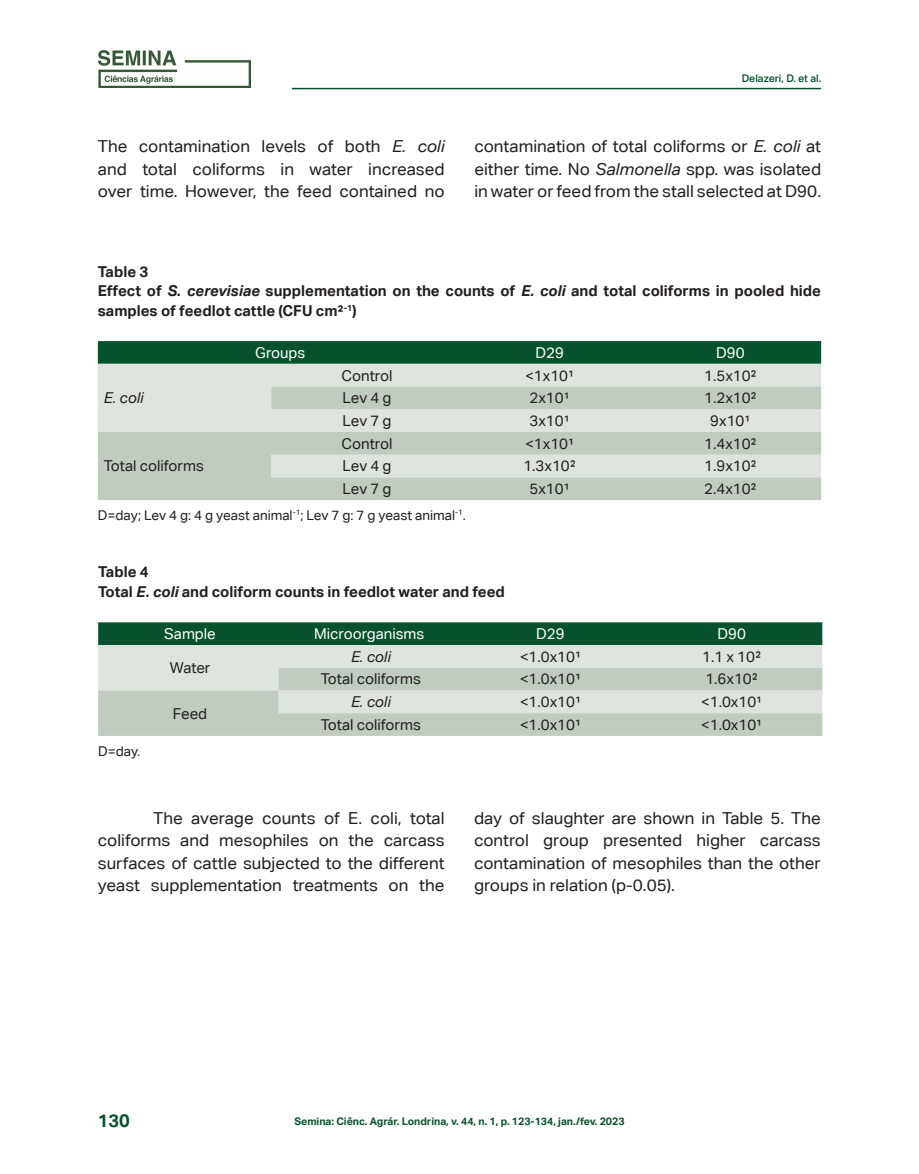
<style>
.page{position:relative;width:919px;height:1174px;background:#fff}
.page>*{position:absolute;margin:0;border:0;box-sizing:border-box;transform-origin:0 0}
.t1{font:700 18px "Aktiv Grotesk Corp";color:#06522e}
.corpo_do_texto{font:16.5px/22.5px "Aktiv Grotesk Corp";color:#231f20;text-align:justify}
.texto_tabela{font:15px "Aktiv Grotesk Corp";color:#231f20}
.título_Tabela{font:700 15px/19.5px "Aktiv Grotesk Corp";color:#231f20}
.texto_tabela-2{font:15px "Aktiv Grotesk Corp";color:#fff}
.texto_tabela-3{font:italic 15px "Aktiv Grotesk Corp";color:#231f20}
.legenda_de_tabela{font:13.5px "Aktiv Grotesk Corp";color:#231f20}
.t2{font:700 10.5px "Aktiv Grotesk Corp";color:#06522e}
.t3{font:500 10.5px "Aktiv Grotesk Corp";color:#06522e}
.s1{font-style:italic}
</style>
<div class="page">
<hr style="left:292px;top:88px;width:529px;height:1px;background:#06522e">
<img style="left:98px;top:50px;width:153px;height:38px">
<svg style="left:98px;top:341px;width:723px;height:23px;background:#0a5431"></svg>
<div style="left:98px;top:364px;width:723px;height:22px;background:#dee3dd"></div>
<svg style="left:98px;top:386px;width:723px;height:114px;background:#cdd4cc"></svg>
<div style="left:98px;top:622px;width:724px;height:23px;background:#06522e"></div>
<div style="left:98px;top:645px;width:724px;height:22px;background:#dee3dd"></div>
<svg style="left:98px;top:667px;width:724px;height:69px;background:#cbd3ca"></svg>
<p class="t3" style="left:741px;top:72px;width:81px">Delazeri, D. et al.</p>
<p class="corpo_do_texto" style="left:98px;top:135px;width:348px">The contamination levels of both <span class="s1">E. coli </span>and total coliforms in water increased over time. However, the feed contained no</p>
<p class="corpo_do_texto" style="left:474px;top:135px;width:348px">contamination of total coliforms or <span class="s1">E. coli</span> at either time. No <span class="s1">Salmonella</span> spp. was isolated in water or feed from the stall selected at D90.</p>
<p class="título_Tabela" style="left:98px;top:261px;width:52px">Table 3</p>
<p class="título_Tabela" style="left:98px;top:281px;width:724px">Effect of <span class="s1">S. cerevisiae</span> supplementation on the counts of <span class="s1">E. coli</span> and total coliforms in pooled hide samples of feedlot cattle (CFU cm²<sup>-1</sup>)</p>
<p class="texto_tabela-2" style="left:255px;top:344px;width:52px">Groups</p>
<p class="texto_tabela-2" style="left:535px;top:344px;width:30px">D29</p>
<p class="texto_tabela-2" style="left:716px;top:344px;width:30px">D90</p>
<p class="texto_tabela-3" style="left:104px;top:389px;width:41px">E. coli</p>
<p class="texto_tabela" style="left:341px;top:366px;width:52px">Control</p>
<p class="texto_tabela" style="left:525px;top:366px;width:51px">&lt;1x10¹</p>
<p class="texto_tabela" style="left:704px;top:366px;width:54px">1.5x10²</p>
<p class="texto_tabela" style="left:342px;top:389px;width:50px">Lev 4 g</p>
<p class="texto_tabela" style="left:529px;top:389px;width:42px">2x10¹</p>
<p class="texto_tabela" style="left:704px;top:389px;width:54px">1.2x10²</p>
<p class="texto_tabela" style="left:342px;top:412px;width:50px">Lev 7 g</p>
<p class="texto_tabela" style="left:529px;top:412px;width:42px">3x10¹</p>
<p class="texto_tabela" style="left:710px;top:412px;width:42px">9x10¹</p>
<p class="texto_tabela" style="left:104px;top:457px;width:101px">Total coliforms</p>
<p class="texto_tabela" style="left:341px;top:434px;width:52px">Control</p>
<p class="texto_tabela" style="left:525px;top:434px;width:51px">&lt;1x10¹</p>
<p class="texto_tabela" style="left:704px;top:434px;width:54px">1.4x10²</p>
<p class="texto_tabela" style="left:342px;top:457px;width:50px">Lev 4 g</p>
<p class="texto_tabela" style="left:523px;top:457px;width:54px">1.3x10²</p>
<p class="texto_tabela" style="left:704px;top:457px;width:54px">1.9x10²</p>
<p class="texto_tabela" style="left:342px;top:480px;width:50px">Lev 7 g</p>
<p class="texto_tabela" style="left:529px;top:480px;width:42px">5x10¹</p>
<p class="texto_tabela" style="left:704px;top:480px;width:54px">2.4x10²</p>
<p class="legenda_de_tabela" style="left:98px;top:507px;width:369px">D=day; Lev 4 g: 4 g yeast animal<sup>-1</sup>; Lev 7 g: 7 g yeast animal<sup>-1</sup>.</p>
<p class="título_Tabela" style="left:98px;top:562px;width:52px">Table 4</p>
<p class="título_Tabela" style="left:98px;top:581px;width:408px">Total <span class="s1">E. coli</span> and coliform counts in feedlot water and feed</p>
<p class="texto_tabela-2" style="left:164px;top:625px;width:53px">Sample</p>
<p class="texto_tabela-2" style="left:314px;top:625px;width:112px">Microorganisms</p>
<p class="texto_tabela-2" style="left:536px;top:625px;width:30px">D29</p>
<p class="texto_tabela-2" style="left:717px;top:625px;width:30px">D90</p>
<p class="texto_tabela" style="left:170px;top:659px;width:42px">Water</p>
<p class="texto_tabela-3" style="left:351px;top:647px;width:41px">E. coli</p>
<p class="texto_tabela" style="left:519px;top:647px;width:63px">&lt;1.0x10¹</p>
<p class="texto_tabela" style="left:702px;top:647px;width:61px">1.1 x 10²</p>
<p class="texto_tabela" style="left:321px;top:670px;width:101px">Total coliforms</p>
<p class="texto_tabela" style="left:519px;top:670px;width:63px">&lt;1.0x10¹</p>
<p class="texto_tabela" style="left:705px;top:670px;width:54px">1.6x10²</p>
<p class="legenda_de_tabela" style="left:98px;top:743px;width:44px">D=day.</p>
<p class="texto_tabela" style="left:173px;top:704px;width:36px">Feed</p>
<p class="texto_tabela-3" style="left:351px;top:693px;width:41px">E. coli</p>
<p class="texto_tabela" style="left:519px;top:693px;width:63px">&lt;1.0x10¹</p>
<p class="texto_tabela" style="left:701px;top:693px;width:63px">&lt;1.0x10¹</p>
<p class="texto_tabela" style="left:321px;top:715px;width:101px">Total coliforms</p>
<p class="texto_tabela" style="left:519px;top:715px;width:63px">&lt;1.0x10¹</p>
<p class="texto_tabela" style="left:701px;top:715px;width:63px">&lt;1.0x10¹</p>
<p class="corpo_do_texto" style="left:98px;top:806px;width:348px;text-indent:55px">The average counts of E. coli, total coliforms and mesophiles on the carcass surfaces of cattle subjected to the different yeast supplementation treatments on the</p>
<p class="corpo_do_texto" style="left:474px;top:806px;width:348px">day of slaughter are shown in Table 5. The control group presented higher carcass contamination of mesophiles than the other groups in relation (p-0.05).</p>
<p class="t1" style="left:98px;top:1109px;width:33px">130</p>
<p class="t2" style="left:294px;top:1114px;width:331px">Semina: Ciênc. Agrár. Londrina, v. 44, n. 1, p. 123-134, jan./fev. 2023</p>
</div>
